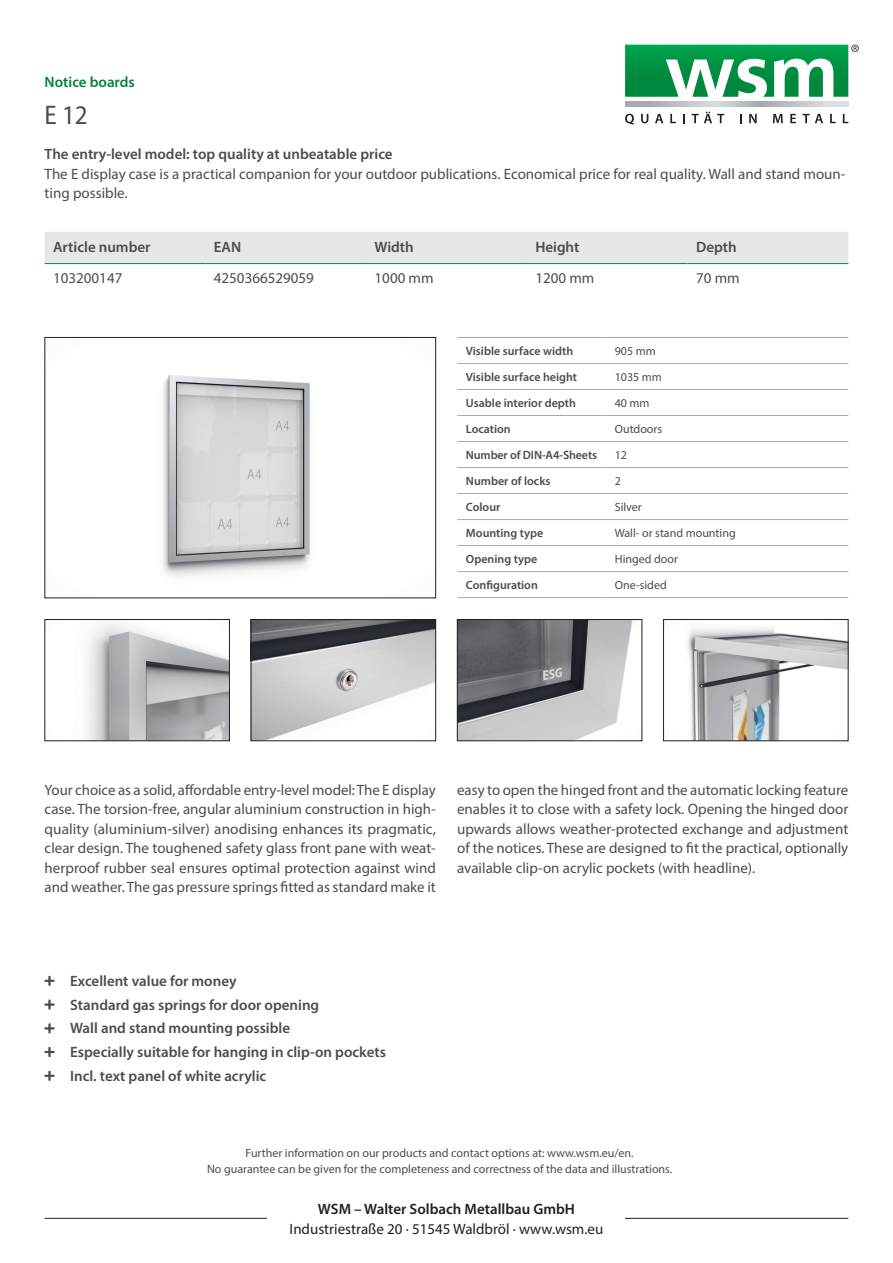
<style>
.page{position:relative;width:893px;height:1263px;background:#fff}
.page>*{position:absolute;margin:0;border:0;box-sizing:border-box;transform-origin:0 0}
.t1{font:semi-condensed 27px "Myriad Pro";color:#4b4c4d}
.t2{font:15px/19.5px "Myriad Pro";color:#4b4c4d;text-align:justify}
.t3{font:600 15px/23.7px "Myriad Pro";color:#4b4c4d}
.t4{font:15px "Myriad Pro";color:#231f20}
.t5{font:600 15px "Myriad Pro";color:#231f20}
.t6{font:600 15px "Myriad Pro";color:#00823d}
.t7{font:12px/16.5px "Myriad Pro";color:#4b4c4d;text-align:center}
.t8{font:600 12px "Myriad Pro";color:#4b4c4d}
</style>
<div class="page">
<img style="left:162px;top:375px;width:148px;height:202px">
<div style="left:45px;top:337px;width:391px;height:261px;border:1px solid #231f20"></div>
<img style="left:86px;top:623px;width:142px;height:116px">
<div style="left:45px;top:619px;width:185px;height:122px;border:1px solid #231f20"></div>
<img style="left:253px;top:621px;width:181px;height:118px">
<div style="left:251px;top:619px;width:185px;height:122px;border:1px solid #231f20"></div>
<img style="left:687px;top:628px;width:159px;height:111px">
<div style="left:663px;top:619px;width:185px;height:122px;border:1px solid #231f20"></div>
<img style="left:459px;top:621px;width:174px;height:118px">
<div style="left:457px;top:619px;width:185px;height:122px;border:1px solid #231f20"></div>
<div style="left:45px;top:232px;width:803px;height:31px;background:#e6e7e9"></div>
<hr style="left:45px;top:263px;width:160px;height:1px;background:#00823d">
<hr style="left:205px;top:263px;width:161px;height:1px;background:#00823d">
<hr style="left:366px;top:263px;width:161px;height:1px;background:#00823d">
<hr style="left:527px;top:263px;width:161px;height:1px;background:#00823d">
<hr style="left:688px;top:263px;width:160px;height:1px;background:#00823d">
<hr style="left:457px;top:337px;width:149px;height:1px;background:#a8a9ad">
<hr style="left:606px;top:337px;width:242px;height:1px;background:#a8a9ad">
<hr style="left:457px;top:363px;width:149px;height:1px;background:#a8a9ad">
<hr style="left:606px;top:363px;width:242px;height:1px;background:#a8a9ad">
<hr style="left:457px;top:389px;width:149px;height:1px;background:#a8a9ad">
<hr style="left:606px;top:389px;width:242px;height:1px;background:#a8a9ad">
<hr style="left:457px;top:415px;width:149px;height:1px;background:#a8a9ad">
<hr style="left:606px;top:415px;width:242px;height:1px;background:#a8a9ad">
<hr style="left:457px;top:441px;width:149px;height:1px;background:#a8a9ad">
<hr style="left:606px;top:441px;width:242px;height:1px;background:#a8a9ad">
<hr style="left:457px;top:467px;width:149px;height:1px;background:#a8a9ad">
<hr style="left:606px;top:467px;width:242px;height:1px;background:#a8a9ad">
<hr style="left:457px;top:493px;width:149px;height:1px;background:#a8a9ad">
<hr style="left:606px;top:493px;width:242px;height:1px;background:#a8a9ad">
<hr style="left:457px;top:519px;width:149px;height:1px;background:#a8a9ad">
<hr style="left:606px;top:519px;width:242px;height:1px;background:#a8a9ad">
<hr style="left:457px;top:545px;width:149px;height:1px;background:#a8a9ad">
<hr style="left:606px;top:545px;width:242px;height:1px;background:#a8a9ad">
<hr style="left:457px;top:571px;width:149px;height:1px;background:#a8a9ad">
<hr style="left:606px;top:571px;width:242px;height:1px;background:#a8a9ad">
<hr style="left:457px;top:597px;width:149px;height:1px;background:#a8a9ad">
<hr style="left:606px;top:597px;width:242px;height:1px;background:#a8a9ad">
<hr style="left:45px;top:1218px;width:803px;height:1px;background:#231f20">
<svg style="left:625px;top:114px;width:9px;height:11px"></svg>
<svg style="left:641px;top:114px;width:7px;height:9px"></svg>
<svg style="left:655px;top:114px;width:8px;height:9px"></svg>
<svg style="left:670px;top:114px;width:6px;height:9px"></svg>
<svg style="left:683px;top:114px;width:2px;height:9px"></svg>
<svg style="left:692px;top:112px;width:32px;height:11px"></svg>
<svg style="left:749px;top:114px;width:8px;height:9px"></svg>
<svg style="left:773px;top:114px;width:10px;height:9px"></svg>
<svg style="left:790px;top:114px;width:6px;height:9px"></svg>
<svg style="left:803px;top:114px;width:20px;height:9px"></svg>
<svg style="left:830px;top:114px;width:6px;height:9px"></svg>
<svg style="left:843px;top:114px;width:5px;height:9px"></svg>
<hr style="left:625px;top:106px;width:223px;height:1px;background:#636366">
<svg style="left:625px;top:102px;width:223px;height:4px"></svg>
<svg style="left:625px;top:45px;width:234px;height:52px"></svg>
<div style="left:268px;top:1203px;width:357px;height:30px;background:#fff"></div>
<p class="t6" style="left:45px;top:72px;width:92px">Notice boards</p>
<h1 class="t1" style="left:45px;top:99px;width:45px">E 12</h1>
<p class="t3" style="left:45px;top:142px;width:350px">The entry-level model: top quality at unbeatable price</p>
<p class="t2" style="left:45px;top:164px;width:802px">The E display case is a practical companion for your outdoor publications. Economical price for real quality. Wall and stand moun&shy;ting possible.</p>
<p class="t3" style="left:53px;top:234px;width:99px">Article number</p>
<p class="t3" style="left:214px;top:234px;width:29px">EAN</p>
<p class="t3" style="left:375px;top:234px;width:41px">Width</p>
<p class="t3" style="left:535px;top:234px;width:46px">Height</p>
<p class="t3" style="left:696px;top:234px;width:42px">Depth</p>
<p class="t2" style="left:53px;top:268px;width:71px">103200147</p>
<p class="t2" style="left:214px;top:268px;width:102px">4250366529059</p>
<p class="t2" style="left:375px;top:268px;width:60px">1000 mm</p>
<p class="t2" style="left:535px;top:268px;width:60px">1200 mm</p>
<p class="t2" style="left:696px;top:268px;width:45px">70 mm</p>
<p class="t8" style="left:466px;top:343px;width:109px">Visible surface width</p>
<p class="t7" style="left:615px;top:342px;width:43px">905 mm</p>
<p class="t8" style="left:466px;top:369px;width:113px">Visible surface height</p>
<p class="t7" style="left:615px;top:368px;width:49px">1035 mm</p>
<p class="t8" style="left:466px;top:395px;width:112px">Usable interior depth</p>
<p class="t7" style="left:615px;top:394px;width:36px">40 mm</p>
<p class="t8" style="left:466px;top:421px;width:46px">Location</p>
<p class="t7" style="left:615px;top:420px;width:49px">Outdoors</p>
<p class="t8" style="left:466px;top:447px;width:133px">Number of DIN-A4-Sheets</p>
<p class="t7" style="left:615px;top:446px;width:14px">12</p>
<p class="t8" style="left:466px;top:473px;width:86px">Number of locks</p>
<p class="t7" style="left:615px;top:472px;width:8px">2</p>
<p class="t8" style="left:466px;top:499px;width:36px">Colour</p>
<p class="t7" style="left:615px;top:498px;width:29px">Silver</p>
<p class="t8" style="left:466px;top:525px;width:79px">Mounting type</p>
<p class="t7" style="left:615px;top:524px;width:122px">Wall- or stand mounting</p>
<p class="t8" style="left:466px;top:551px;width:73px">Opening type</p>
<p class="t7" style="left:615px;top:550px;width:65px">Hinged door</p>
<p class="t8" style="left:466px;top:577px;width:74px">Configuration</p>
<p class="t7" style="left:615px;top:577px;width:54px">One-sided</p>
<p class="t2" style="left:45px;top:780px;width:393px">Your choice as a solid, affordable entry-level model: The E display case. The torsion-free, angular aluminium construction in high&shy;quality (aluminium-silver) anodising enhances its pragmatic, clear design. The toughened safety glass front pane with weat&shy;herproof rubber seal ensures optimal protection against wind and weather. The gas pressure springs fitted as standard make it</p>
<p class="t2" style="left:457px;top:780px;width:393px">easy to open the hinged front and the automatic locking feature enables it to close with a safety lock. Opening the hinged door upwards allows weather-protected exchange and adjustment of the notices. These are designed to fit the practical, optionally available clip-on acrylic pockets (with headline).</p>
<p class="t3" style="left:70px;top:968px;width:317px">Excellent value for money<br>Standard gas springs for door opening<br>Wall and stand mounting possible<br>Especially suitable for hanging in clip-on pockets Incl. text panel of white acrylic</p>
<p class="t7" style="left:207px;top:1144px;width:467px">Further information on our products and contact options at: www.wsm.eu/en.<br>No guarantee can be given for the completeness and correctness of the data and illustrations.</p>
<p class="t5" style="left:318px;top:1199px;width:259px">WSM – Walter Solbach Metallbau GmbH</p>
<p class="t4" style="left:290px;top:1219px;width:315px">Industriestraße 20 · 51545 Waldbröl · www.wsm.eu</p>
</div>
